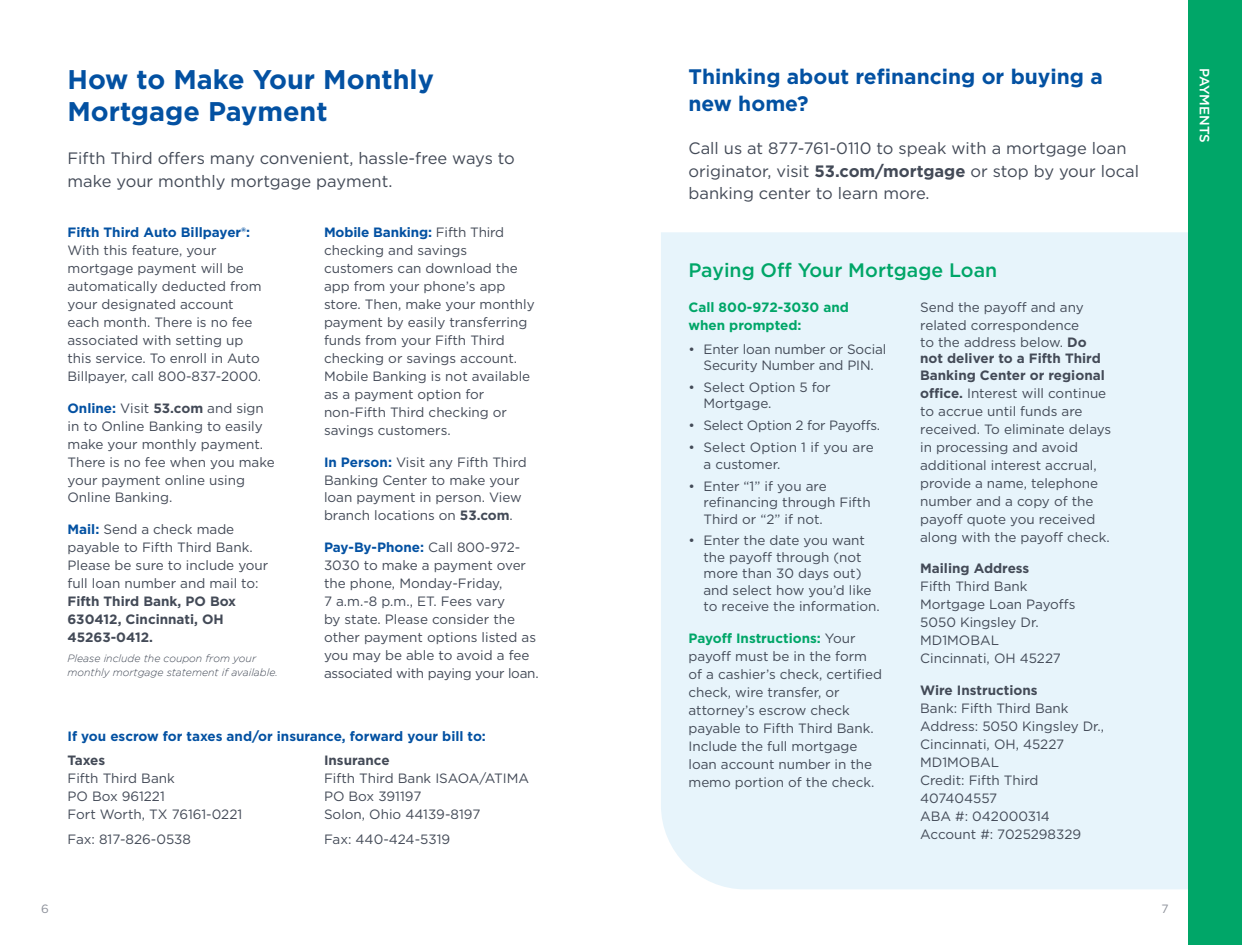
<style>
.page{position:relative;width:1242px;height:945px;background:#fff}
.page>*{position:absolute;margin:0;border:0;box-sizing:border-box;transform-origin:0 0}
.t1{font:700 27px/32.4px "Gotham";color:#0351a2}
.t2{font:700 21px/27px "Gotham";color:#0351a2}
.t3{font:500 19.5px "Gotham";color:#00a668}
.t4{font:16.5px/22.5px "Gotham";color:#434a57}
.t5{font:13.5px/18px "Gotham";color:#434a57}
.t6{font:700 13.5px/18px "Gotham";color:#434a57}
.t7{font:700 13.5px "Gotham";color:#0351a2}
.t8{font:700 13.5px/18px "Gotham";color:#00a668}
.t9{font:13.5px "Gotham";letter-spacing:-.02em;color:#434a57}
.t10{font:500 13.5px "Gotham";color:#fff}
.t11{font:12px "Gotham";color:#8e929b}
.t12{font:italic 300 10.5px/13.5px "Gotham";color:#434a57}
.s1{font-weight:700;color:#0351a2}
.s2{font-weight:700}
.s3{font-weight:700;color:#00a668}
.s4{font-weight:400}
</style>
<div class="page">
<div style="left:661px;top:232px;width:527px;height:657px;background:#e7f4fb"></div>
<div style="left:1188px;top:0;width:54px;height:945px;background:#00a668"></div>
<h2 class="t1" style="left:68px;top:63px;width:368px">How to Make Your Monthly<br>Mortgage Payment</h2>
<p class="t4" style="left:68px;top:147px;width:449px">Fifth Third ofers many convenient, hassle-free ways to make your monthly mortgage payment.</p>
<p class="t7" style="left:68px;top:223px;width:184px">Fifth Third Auto Billpayer®:</p>
<p class="t5" style="left:68px;top:241px;width:196px">With this feature, your mortgage payment will be automatically deducted from your designated account each month. There is no fee associated with setting up this service. To enroll in Auto<br>Billpayer, call 800-837-2000.</p>
<p class="t5" style="left:68px;top:398px;width:209px"><span class="s1">Online:</span> Visit <span class="s2">53.com</span> and sign in to Online Banking to easily make your monthly payment.<br>There is no fee when you make your payment online using<br>Online Banking.</p>
<p class="t5" style="left:68px;top:520px;width:202px"><span class="s1">Mail:</span> Send a check made payable to Fifth Third Bank.<br>Please be sure to include your full loan number and mail to:</p>
<p class="t6" style="left:68px;top:592px;width:170px">Fifth Third Bank, PO Box<br>630412, Cincinnati, OH<br>45263-0412.</p>
<p class="t12" style="left:68px;top:652px;width:212px">Please include the coupon from your monthly mortgage statement if available.</p>
<p class="t5" style="left:324px;top:223px;width:212px"><span class="s1">Mobile Banking:</span> Fifth Third checking and savings customers can download the app from your phone’s app store. Then, make your monthly payment by easily transferring funds from your Fifth Third checking or savings account.<br>Mobile Banking is not available as a payment option for non-Fifth Third checking or savings customers.</p>
<p class="t5" style="left:324px;top:452px;width:204px"><span class="s1">In Person:</span> Visit any Fifth Third<br>Banking Center to make your loan payment in person. View branch locations on <span class="s2">53.com</span>.</p>
<p class="t5" style="left:324px;top:538px;width:216px"><span class="s1">Pay-By-Phone:</span> Call 800-972-<br>3030 to make a payment over the phone, Monday-Friday,<br>7 a.m.-8 p.m., ET. Fees vary<br>by state. Please consider the other payment options listed as you may be able to avoid a fee associated with paying your loan.</p>
<p class="t7" style="left:68px;top:727px;width:420px">If you escrow for taxes and/or insurance, forward your bill to:</p>
<p class="t6" style="left:324px;top:751px;width:67px">Insurance</p>
<p class="t5" style="left:324px;top:769px;width:207px">Fifth Third Bank ISAOA/ATIMA<br>PO Box 391197<br>Solon, Ohio 44139-8197</p>
<p class="t5" style="left:324px;top:830px;width:128px">Fax: 440-424-5319</p>
<p class="t6" style="left:68px;top:751px;width:39px">Taxes</p>
<p class="t5" style="left:68px;top:769px;width:176px">Fifth Third Bank<br>PO Box 961221<br>Fort Worth, TX 76161-0221</p>
<p class="t5" style="left:68px;top:830px;width:125px">Fax: 817-826-0538</p>
<h3 class="t2" style="left:688px;top:63px;width:416px">Thinking about refnancing or buying a new home?</h3>
<p class="t4" style="left:688px;top:137px;width:452px">Call us at 877-761-0110 to speak with a mortgage loan originator, visit <span class="s2">53.com/mortgage</span> or stop by your local banking center to learn more.</p>
<p class="t3" style="left:688px;top:258px;width:310px">Paying Of Your Mortgage Loan</p>
<p class="t8" style="left:688px;top:298px;width:162px">Call 800-972-3030 and when prompted:</p>
<p class="t5" style="left:688px;top:340px;width:199px;line-height:16.5px;text-align:center">• Enter loan number or Social<br>Security Number and PIN.</p>
<p class="t5" style="left:703px;top:379px;width:129px;line-height:16.5px;text-indent:-15px">• Select Option 5 for<br>Mortgage.</p>
<p class="t9" style="left:688px;top:417px;width:193px">• Select Option 2 for Payofs.</p>
<p class="t5" style="left:703px;top:439px;width:172px;line-height:16.5px;text-indent:-15px">• Select Option 1 if you are a customer.</p>
<p class="t5" style="left:703px;top:477px;width:169px;line-height:16.5px;text-indent:-15px">• Enter “1” if you are refnancing through Fifth<br>Third or “2” if not.</p>
<p class="t5" style="left:703px;top:532px;width:178px;line-height:16.5px;text-indent:-15px">• Enter the date you want the payof through (not more than 30 days out) and select how you’d like to receive the information.</p>
<p class="t5" style="left:688px;top:629px;width:195px"><span class="s3">Payof Instructions:</span> Your payof must be in the form of a cashier’s check, certifed check, wire transfer, or attorney’s escrow check payable to Fifth Third Bank.<br>Include the full mortgage loan account number in the memo portion of the check.</p>
<p class="t5" style="left:920px;top:298px;width:165px">Send the payof and any related correspondence</p>
<p class="t6" style="left:920px;top:334px;width:186px;line-height:16.5px"><span class="s4">to the address below.</span> Do not deliver to a Fifth Third<br>Banking Center or regional</p>
<p class="t5" style="left:920px;top:384px;width:193px"><span class="s2">ofce.</span> Interest will continue to accrue until funds are received. To eliminate delays in processing and avoid additional interest accrual, provide a name, telephone number and a copy of the payof quote you received along with the payof check.</p>
<p class="t6" style="left:920px;top:559px;width:111px">Mailing Address</p>
<p class="t5" style="left:920px;top:577px;width:157px">Fifth Third Bank<br>Mortgage Loan Payofs<br>5050 Kingsley Dr.<br>MD1MOBAL<br>Cincinnati, OH 45227</p>
<p class="t6" style="left:920px;top:681px;width:119px">Wire Instructions</p>
<p class="t5" style="left:920px;top:699px;width:186px">Bank: Fifth Third Bank<br>Address: 5050 Kingsley Dr.,<br>Cincinnati, OH, 45227<br>MD1MOBAL<br>Credit: Fifth Third<br>407404557<br>ABA #: 042000314<br>Account #: 7025298329</p>
<p class="t11" style="left:41px;top:901px;width:9px">6</p>
<p class="t11" style="left:1161px;top:901px;width:9px">7</p>
<p class="t10" style="left:1214px;top:68px;width:77px;rotate:90deg">PAYMENTS</p>
</div>
